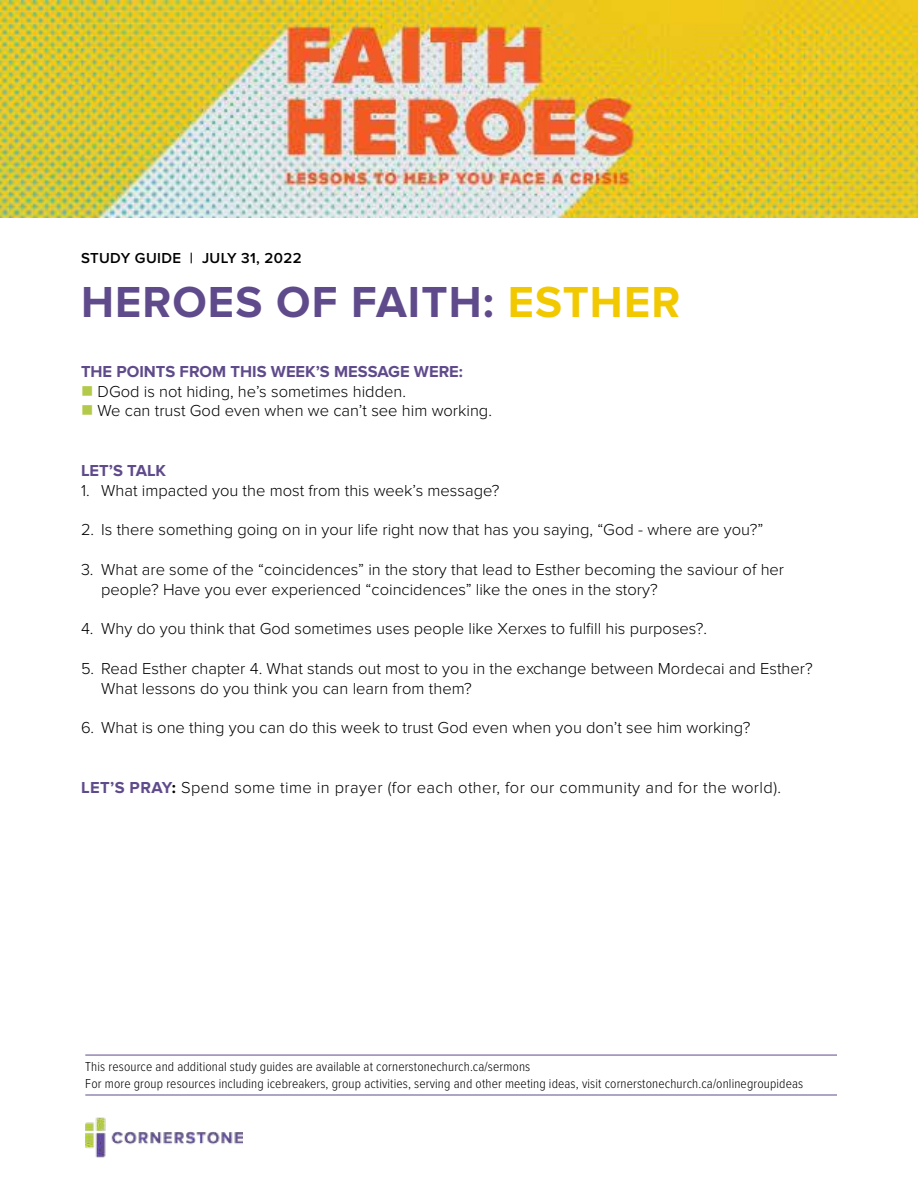
<style>
.page{position:relative;width:918px;height:1188px;background:#fff}
.page>*{position:absolute;margin:0;border:0;box-sizing:border-box;transform-origin:0 0}
.t1{font:700 45px "Proxima Nova";letter-spacing:.025em;color:#5f4b8b}
.t2{font:300 16.5px/19.8px "Proxima Nova";color:#000}
.t3{font:300 16.5px "Proxima Nova";letter-spacing:.025em;color:#000}
.t4{font:700 16.5px "Proxima Nova";color:#5f4b8b}
.t5{font:600 15px "Proxima Nova";letter-spacing:.025em;color:#000}
.t6{font:300 13.5px/16.2px "Proxima Nova Cond";letter-spacing:.01em;color:#000}
.s1{color:#f2c900}
.s2{color:#b2c949}
.s3{font-weight:700;color:#5f4b8b}
.s4{font-weight:700}
</style>
<div class="page">
<hr style="left:85px;top:1095px;width:752px;height:1px;background:#5f4b8b">
<hr style="left:85px;top:1055px;width:752px;height:1px;background:#5f4b8b">
<img style="left:85px;top:1117px;width:158px;height:41px">
<img style="left:0;top:1px;width:918px;height:216px">
<p class="t5" style="left:81px;top:252px;width:222px">STUDY GUIDE | JULY 31, 2022</p>
<h1 class="t1" style="left:81px;top:284px;width:601px">HEROES OF FAITH: <span class="s1">ESTHER</span></h1>
<p class="t4" style="left:81px;top:364px;width:384px">THE POINTS FROM THIS WEEK’S MESSAGE WERE:</p>
<p class="t2" style="left:81px;top:382px;width:326px"><span class="s2">■</span> DGod is not hiding, he’s sometimes hidden.</p>
<p class="t2" style="left:81px;top:402px;width:412px"><span class="s2">■</span> We can trust God even when we can’t see him working.</p>
<p class="t4" style="left:81px;top:463px;width:87px">LET’S TALK</p>
<p class="t2" style="left:81px;top:481px;width:420px">1. What impacted you the most from this week’s message?</p>
<p class="t2" style="left:81px;top:521px;width:684px">2. Is there something going on in your life right now that has you saying, “God - where are you?”</p>
<p class="t2" style="left:101px;top:560px;width:684px;text-indent:-20px">3. What are some of the “coincidences” in the story that lead to Esther becoming the saviour of her people? Have you ever experienced “coincidences” like the ones in the story?</p>
<p class="t2" style="left:81px;top:620px;width:628px">4. Why do you think that God sometimes uses people like Xerxes to fulfill his purposes?.</p>
<p class="t2" style="left:101px;top:659px;width:713px;text-indent:-20px">5. Read Esther chapter 4. What stands out most to you in the exchange between Mordecai and Esther?<br>What lessons do you think you can learn from them?</p>
<p class="t2" style="left:81px;top:719px;width:671px">6. What is one thing you can do this week to trust God even when you don’t see him working?</p>
<p class="t3" style="left:81px;top:780px;width:702px"><span class="s3">LET’S PRAY</span><span class="s4">:</span> Spend some time in prayer (for each other, for our community and for the world).</p>
<p class="t6" style="left:85px;top:1059px;width:719px">This resource and additional study guides are available at cornerstonechurch.ca/sermons<br>For more group resources including icebreakers, group activities, serving and other meeting ideas, visit cornerstonechurch.ca/onlinegroupideas</p>
</div>
